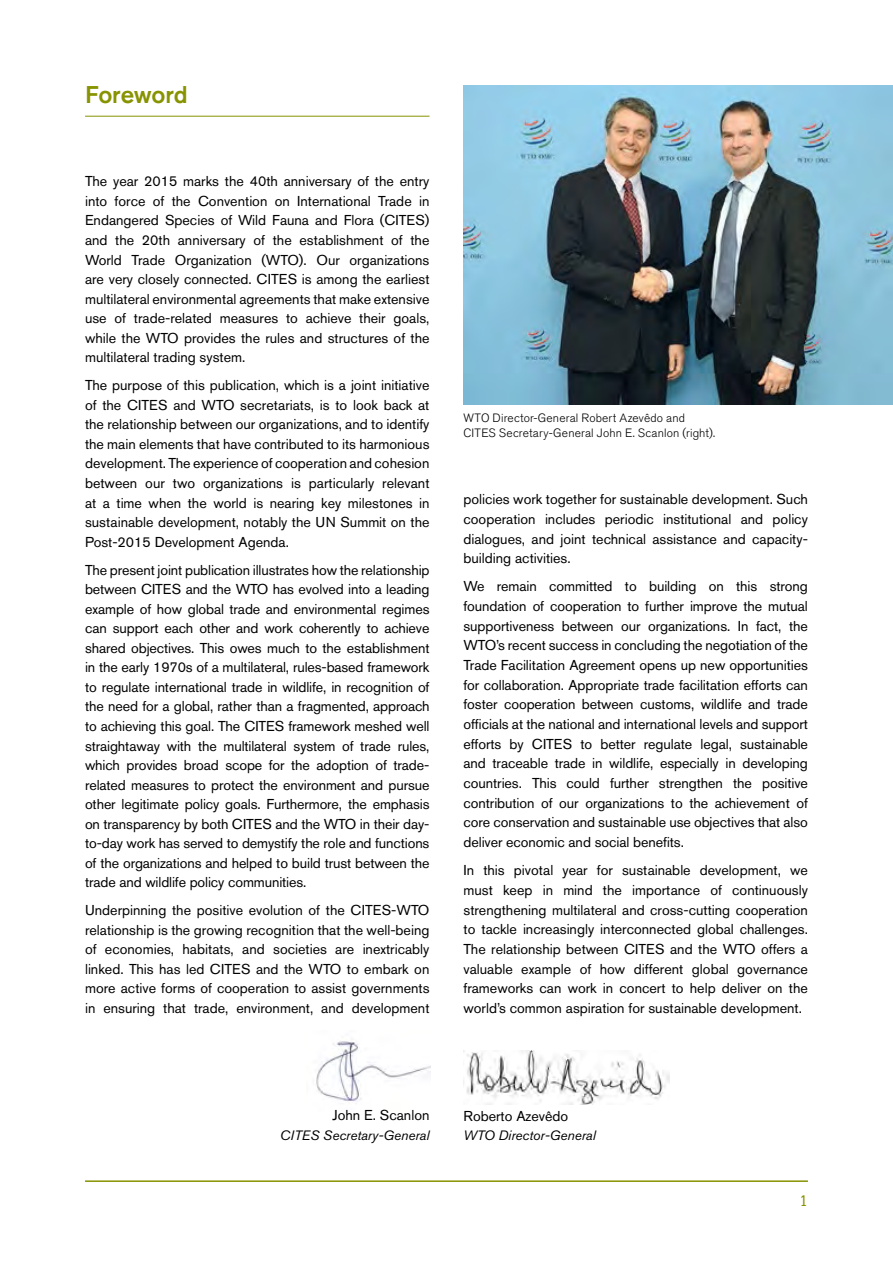
<style>
.page{position:relative;width:893px;height:1263px;background:#fff}
.page>*{position:absolute;margin:0;border:0;box-sizing:border-box;transform-origin:0 0}
.t1{font:500 24px "Akzidenz Grotesk BE";letter-spacing:-.005em;color:#879300}
.t2{font:300 15px "Calvert MT Std";color:#879300}
.t3{font:14.25px/19.5px "Akzidenz Grotesk BE";color:#000;text-align:justify}
.t4{font:italic 13.5px "Akzidenz Grotesk BE";color:#000}
.t5{font:300 12px/15px "Akzidenz Grotesk BE";letter-spacing:.015em;color:#000}
</style>
<div class="page">
<hr style="left:85px;top:1180px;width:723px;height:2px;background:#879300">
<img style="left:316px;top:1041px;width:115px;height:63px">
<hr style="left:85px;top:116px;width:344px;height:1px;background:#879300">
<img style="left:463px;top:85px;width:430px;height:319px">
<img style="left:463px;top:1050px;width:206px;height:55px">
<h1 class="t1" style="left:85px;top:80px;width:104px">Foreword</h1>
<p class="t3" style="left:85px;top:172px;width:346px">The year 2015 marks the 40th anniversary of the entry into force of the Convention on International Trade in Endangered Species of Wild Fauna and Flora (CITES) and the 20th anniversary of the establishment of the World Trade Organization (WTO). Our organizations are very closely connected. CITES is among the earliest multilateral environmental agreements that make extensive use of trade-related measures to achieve their goals, while the WTO provides the rules and structures of the multilateral trading system.</p>
<p class="t3" style="left:85px;top:375px;width:346px">The purpose of this publication, which is a joint initiative of the CITES and WTO secretariats, is to look back at the relationship between our organizations, and to identify the main elements that have contributed to its harmonious development. The experience of cooperation and cohesion between our two organizations is particularly relevant at a time when the world is nearing key milestones in sustainable development, notably the UN Summit on the Post-2015 Development Agenda.</p>
<p class="t3" style="left:85px;top:560px;width:346px">The present joint publication illustrates how the relationship between CITES and the WTO has evolved into a leading example of how global trade and environmental regimes can support each other and work coherently to achieve shared objectives. This owes much to the establishment in the early 1970s of a multilateral, rules-based framework to regulate international trade in wildlife, in recognition of the need for a global, rather than a fragmented, approach to achieving this goal. The CITES framework meshed well straightaway with the multilateral system of trade rules, which provides broad scope for the adoption of trade&shy;related measures to protect the environment and pursue other legitimate policy goals. Furthermore, the emphasis on transparency by both CITES and the WTO in their day&shy;to-day work has served to demystify the role and functions of the organizations and helped to build trust between the trade and wildlife policy communities.</p>
<p class="t3" style="left:85px;top:900px;width:346px">Underpinning the positive evolution of the CITES-WTO relationship is the growing recognition that the well-being of economies, habitats, and societies are inextricably linked. This has led CITES and the WTO to embark on more active forms of cooperation to assist governments in ensuring that trade, environment, and development</p>
<p class="t5" style="left:463px;top:410px;width:253px">WTO Director-General Robert Azevêdo and<br>CITES Secretary-General John E. Scanlon (right).</p>
<p class="t3" style="left:463px;top:489px;width:346px">policies work together for sustainable development. Such cooperation includes periodic institutional and policy dialogues, and joint technical assistance and capacity&shy;building activities.</p>
<p class="t3" style="left:463px;top:577px;width:346px">We remain committed to building on this strong foundation of cooperation to further improve the mutual supportiveness between our organizations. In fact, the WTO’s recent success in concluding the negotiation of the Trade Facilitation Agreement opens up new opportunities for collaboration. Appropriate trade facilitation efforts can foster cooperation between customs, wildlife and trade officials at the national and international levels and support efforts by CITES to better regulate legal, sustainable and traceable trade in wildlife, especially in developing countries. This could further strengthen the positive contribution of our organizations to the achievement of core conservation and sustainable use objectives that also deliver economic and social benefits.</p>
<p class="t3" style="left:463px;top:860px;width:346px">In this pivotal year for sustainable development, we must keep in mind the importance of continuously strengthening multilateral and cross-cutting cooperation to tackle increasingly interconnected global challenges.<br>The relationship between CITES and the WTO offers a valuable example of how different global governance frameworks can work in concert to help deliver on the world’s common aspiration for sustainable development.</p>
<p class="t3" style="left:332px;top:1105px;width:99px">John E. Scanlon</p>
<p class="t4" style="left:280px;top:1127px;width:151px">CITES Secretary-General</p>
<p class="t3" style="left:463px;top:1106px;width:106px">Roberto Azevêdo</p>
<p class="t4" style="left:463px;top:1127px;width:134px">WTO Director-General</p>
<p class="t2" style="left:799px;top:1192px;width:10px">1</p>
</div>
